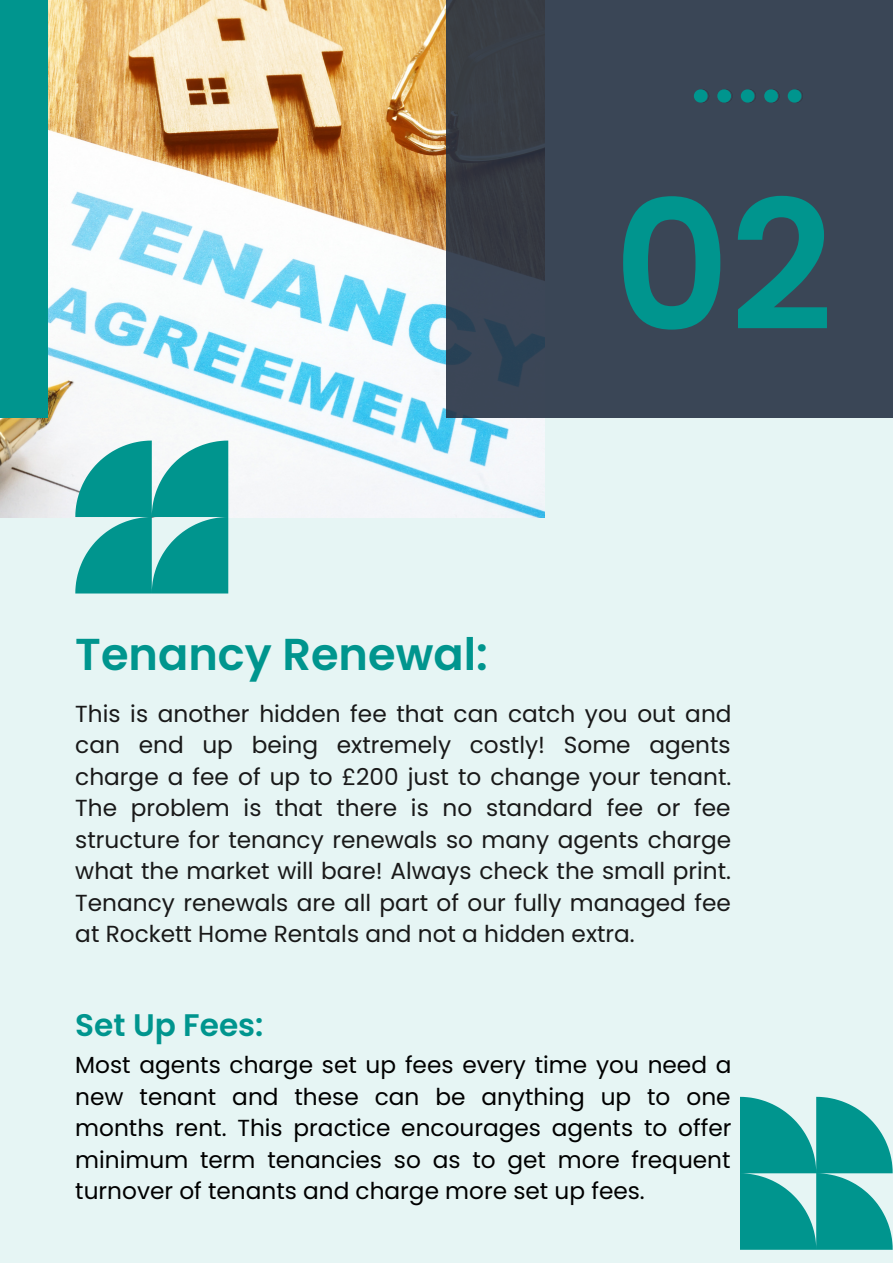
<style>
.page{position:relative;width:893px;height:1264px;background:#fff}
.page>*{position:absolute;margin:0;border:0;box-sizing:border-box;transform-origin:0 0}
.t1{font:600 180px "Poppins";color:#00958e}
.t2{font:600 44.7px "Poppins";color:#00958e}
.t3{font:600 31.2px "Poppins";color:#00958e}
.t4{font:23.25px/31.5px "Poppins";color:#191919;text-align:justify}
.t5{font:23.25px/31.5px "Poppins";color:#000;text-align:justify}
</style>
<div class="page">
<div style="left:0;top:0;width:892px;height:1262px;background:#e6f5f4"></div>
<img style="left:0;top:0;width:544px;height:517px">
<svg style="left:446px;top:0;width:446px;height:418px;background:#394453"></svg>
<div style="left:0;top:0;width:48px;height:418px;background:#00958e"></div>
<svg style="left:75px;top:440px;width:153px;height:153px"></svg>
<svg style="left:740px;top:1096px;width:152px;height:153px"></svg>
<svg style="left:693px;top:89px;width:109px;height:14px;background:#1e6a6f"></svg>
<h1 class="t1" style="left:613px;top:141px;width:221px">02</h1>
<h2 class="t2" style="left:75px;top:623px;width:414px">Tenancy Renewal:</h2>
<p class="t4" style="left:75px;top:697px;width:657px">This is another hidden fee that can catch you out and can end up being extremely costly! Some agents charge a fee of up to £200 just to change your tenant.<br>The problem is that there is no standard fee or fee structure for tenancy renewals so many agents charge what the market will bare! Always check the small print.<br>Tenancy renewals are all part of our fully managed fee at Rockett Home Rentals and not a hidden extra.</p>
<h3 class="t3" style="left:75px;top:1003px;width:189px">Set Up Fees:</h3>
<p class="t5" style="left:75px;top:1049px;width:657px">Most agents charge set up fees every time you need a new tenant and these can be anything up to one months rent. This practice encourages agents to offer minimum term tenancies so as to get more frequent turnover of tenants and charge more set up fees.</p>
</div>
